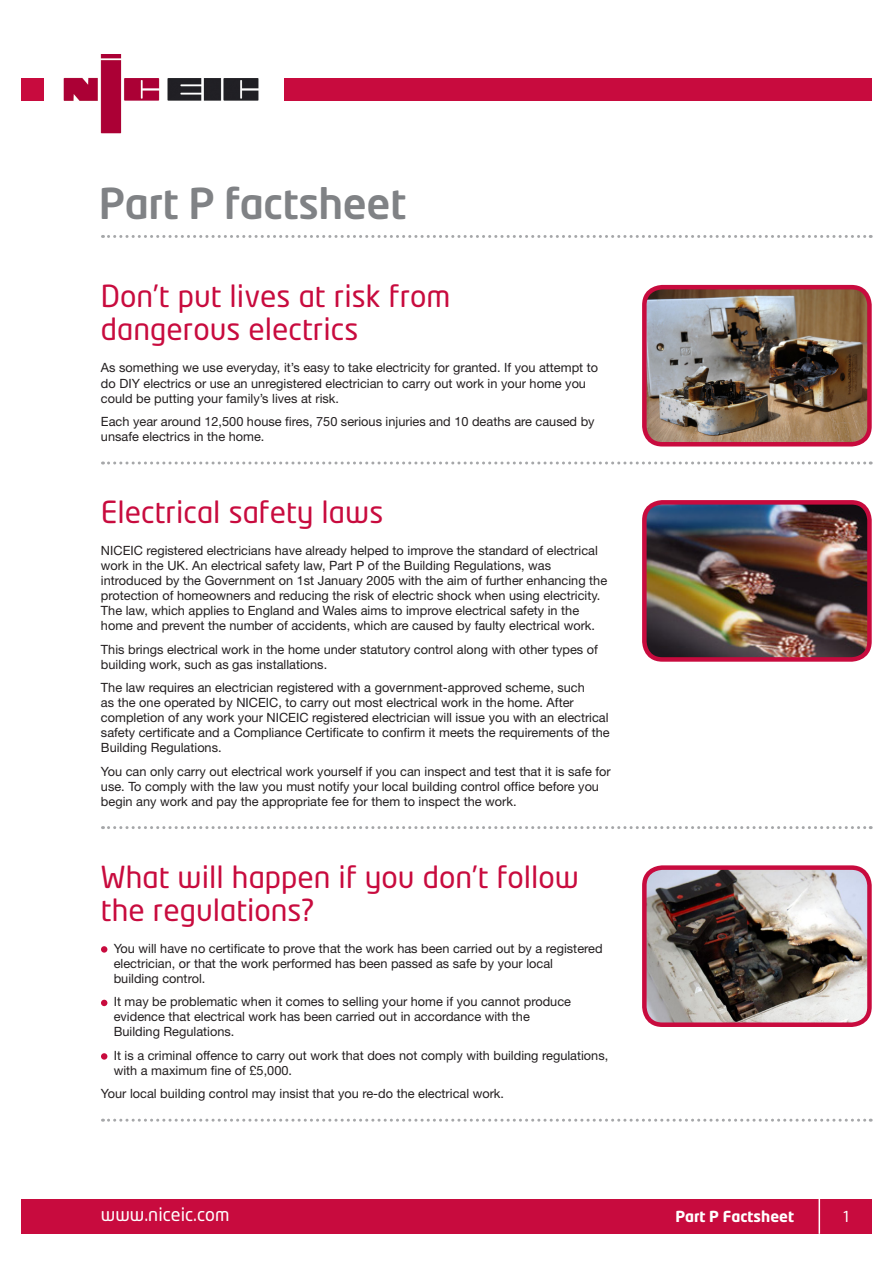
<style>
.page{position:relative;width:893px;height:1263px;background:#fff}
.page>*{position:absolute;margin:0;border:0;box-sizing:border-box;transform-origin:0 0}
.t1{font:500 42px "Neo Tech";letter-spacing:-.01em;color:#808285}
.t2{font:30px/33px "Neo Tech";color:#c80b3e}
.t3{font:18px "Neo Tech";color:#fff}
.t4{font:700 15px "Neo Tech";color:#fff}
.t5{font:15px "Neo Tech";color:#fff}
.t6{font:12.75px/15px "Helvetica Neue LT Std";color:#231f20}
</style>
<div class="page">
<svg style="left:102px;top:461px;width:769px;height:3px"></svg>
<svg style="left:102px;top:826px;width:769px;height:3px"></svg>
<div style="left:101px;top:946px;width:6px;height:7px;background:#c80b3e;border-radius:50%"></div>
<svg style="left:101px;top:1000px;width:6px;height:6px"></svg>
<div style="left:101px;top:1053px;width:6px;height:7px;background:#c80b3e;border-radius:50%"></div>
<svg style="left:102px;top:1119px;width:769px;height:3px"></svg>
<img style="left:64px;top:54px;width:195px;height:80px">
<div style="left:284px;top:78px;width:588px;height:23px;background:#c80b3e"></div>
<div style="left:21px;top:78px;width:23px;height:23px;background:#c80b3e"></div>
<img style="left:647px;top:290px;width:220px;height:154px">
<div style="left:642px;top:285px;width:230px;height:161px;border:4px solid #c80b3e;border-radius:18px"></div>
<img style="left:647px;top:505px;width:220px;height:152px">
<div style="left:642px;top:500px;width:230px;height:162px;border:4px solid #c80b3e;border-radius:18px"></div>
<img style="left:647px;top:870px;width:220px;height:152px">
<div style="left:642px;top:865px;width:230px;height:162px;border:4px solid #c80b3e;border-radius:18px"></div>
<div style="left:21px;top:1199px;width:851px;height:34px;background:#c80b3e"></div>
<hr style="left:819px;top:1198px;width:1px;height:36px;background:#fff">
<svg style="left:102px;top:235px;width:769px;height:3px"></svg>
<p class="t1" style="left:99px;top:187px;width:309px">Part P factsheet</p>
<p class="t2" style="left:101px;top:281px;width:351px">Don’t put lives at risk from dangerous electrics</p>
<p class="t6" style="left:101px;top:360px;width:499px">As something we use everyday, it’s easy to take electricity for granted. If you attempt to do DIY electrics or use an unregistered electrician to carry out work in your home you could be putting your family’s lives at risk.</p>
<p class="t6" style="left:101px;top:414px;width:495px">Each year around 12,500 house fires, 750 serious injuries and 10 deaths are caused by unsafe electrics in the home.</p>
<p class="t2" style="left:101px;top:497px;width:284px">Electrical safety laws</p>
<p class="t6" style="left:101px;top:543px;width:508px">NICEIC registered electricians have already helped to improve the standard of electrical work in the UK. An electrical safety law, Part P of the Building Regulations, was introduced by the Government on 1st January 2005 with the aim of further enhancing the protection of homeowners and reducing the risk of electric shock when using electricity.<br>The law, which applies to England and Wales aims to improve electrical safety in the home and prevent the number of accidents, which are caused by faulty electrical work.</p>
<p class="t6" style="left:101px;top:641px;width:498px">This brings electrical work in the home under statutory control along with other types of building work, such as gas installations.</p>
<p class="t6" style="left:101px;top:680px;width:510px">The law requires an electrician registered with a government-approved scheme, such<br>as the one operated by NICEIC, to carry out most electrical work in the home. After completion of any work your NICEIC registered electrician will issue you with an electrical safety certificate and a Compliance Certificate to confirm it meets the requirements of the Building Regulations.</p>
<p class="t6" style="left:101px;top:763px;width:511px">You can only carry out electrical work yourself if you can inspect and test that it is safe for use. To comply with the law you must notify your local building control office before you begin any work and pay the appropriate fee for them to inspect the work.</p>
<p class="t2" style="left:101px;top:861px;width:479px">What will happen if you don’t follow the regulations?</p>
<p class="t6" style="left:114px;top:940px;width:490px">You will have no certificate to prove that the work has been carried out by a registered electrician, or that the work performed has been passed as safe by your local<br>building control.</p>
<p class="t6" style="left:114px;top:994px;width:459px">It may be problematic when it comes to selling your home if you cannot produce evidence that electrical work has been carried out in accordance with the<br>Building Regulations.</p>
<p class="t6" style="left:114px;top:1047px;width:496px">It is a criminal offence to carry out work that does not comply with building regulations, with a maximum fine of £5,000.</p>
<p class="t6" style="left:101px;top:1086px;width:405px">Your local building control may insist that you re-do the electrical work.</p>
<p class="t3" style="left:101px;top:1206px;width:130px">www.niceic.com</p>
<p class="t4" style="left:675px;top:1210px;width:120px">Part P Factsheet</p>
<p class="t5" style="left:843px;top:1209px;width:8px">1</p>
</div>
